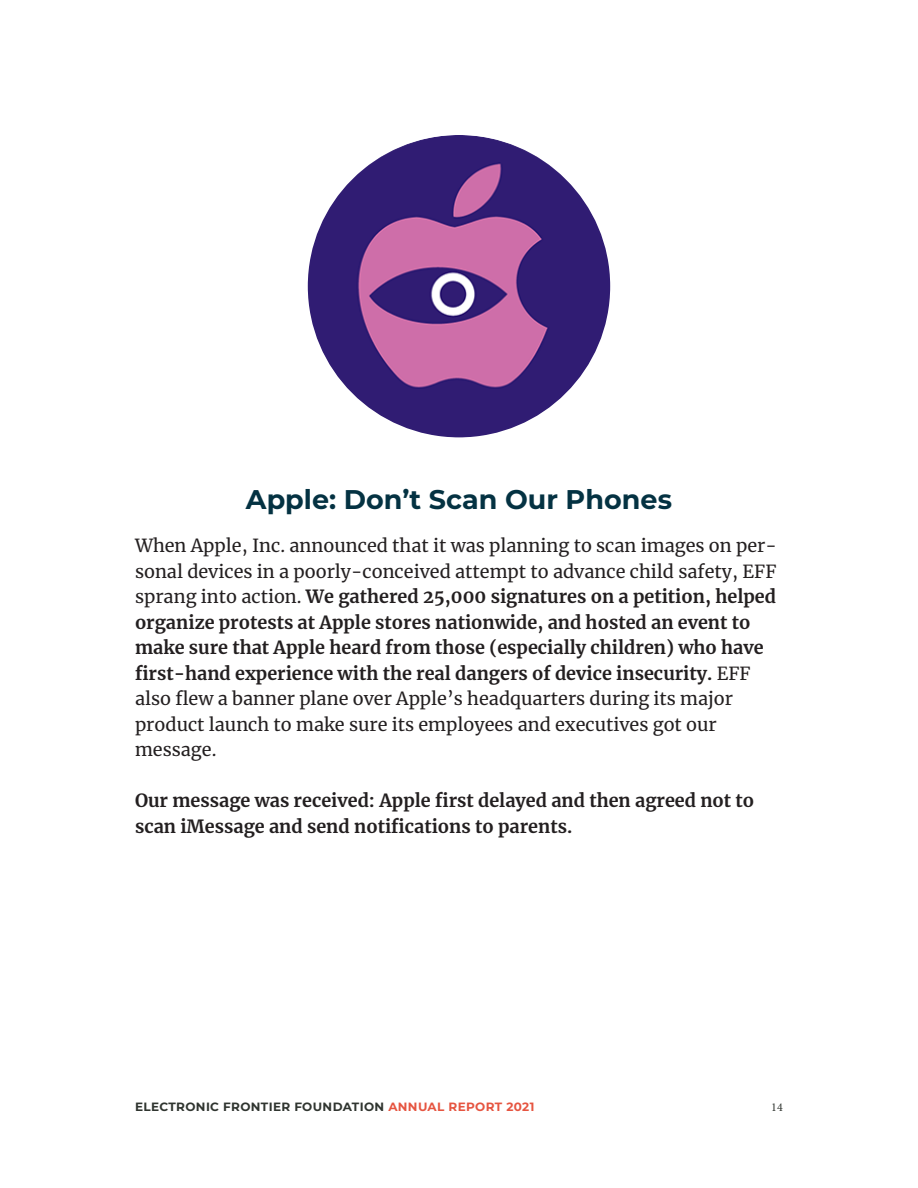
<style>
.page{position:relative;width:918px;height:1188px;background:#fff}
.page>*{position:absolute;margin:0;border:0;box-sizing:border-box;transform-origin:0 0}
.ISSUES_Head_2{font:100 27px "Montserrat";color:#043242}
.BODY1{font:18px/25.5px "Merriweather";color:#231f20}
.BODY1-2{font:700 18px/25.5px "Merriweather";color:#231f20}
.t1{font:100 12px "Montserrat";letter-spacing:.03em;color:#303530}
.t2{font:12px "Minion Pro";color:#303530}
.s1{font-weight:700}
.s2{color:#e65541}
</style>
<div class="page">
<img style="left:308px;top:135px;width:302px;height:302px;border-radius:151px">
<p class="ISSUES_Head_2" style="left:246px;top:481px;width:428px">Apple: Don’t Scan Our Phones</p>
<p class="BODY1" style="left:135px;top:532px;width:643px">When Apple, Inc. announced that it was planning to scan images on per&shy;sonal devices in a poorly-conceived attempt to advance child safety, EFF sprang into action. <span class="s1">We gathered 25,000 signatures on a petition, helped organize protests at Apple stores nationwide, and hosted an event to make sure that Apple heard from those (especially children) who have first-hand experience with the real dangers of device insecurity.</span> EFF also flew a banner plane over Apple’s headquarters during its major product launch to make sure its employees and executives got our message.</p>
<p class="BODY1-2" style="left:135px;top:787px;width:621px">Our message was received: Apple first delayed and then agreed not to scan iMessage and send notifications to parents.</p>
<p class="t1" style="left:135px;top:1099px;width:401px">ELECTRONIC FRONTIER FOUNDATION <span class="s2">ANNUAL REPORT 2021</span></p>
<p class="t2" style="left:771px;top:1099px;width:13px">14</p>
</div>
